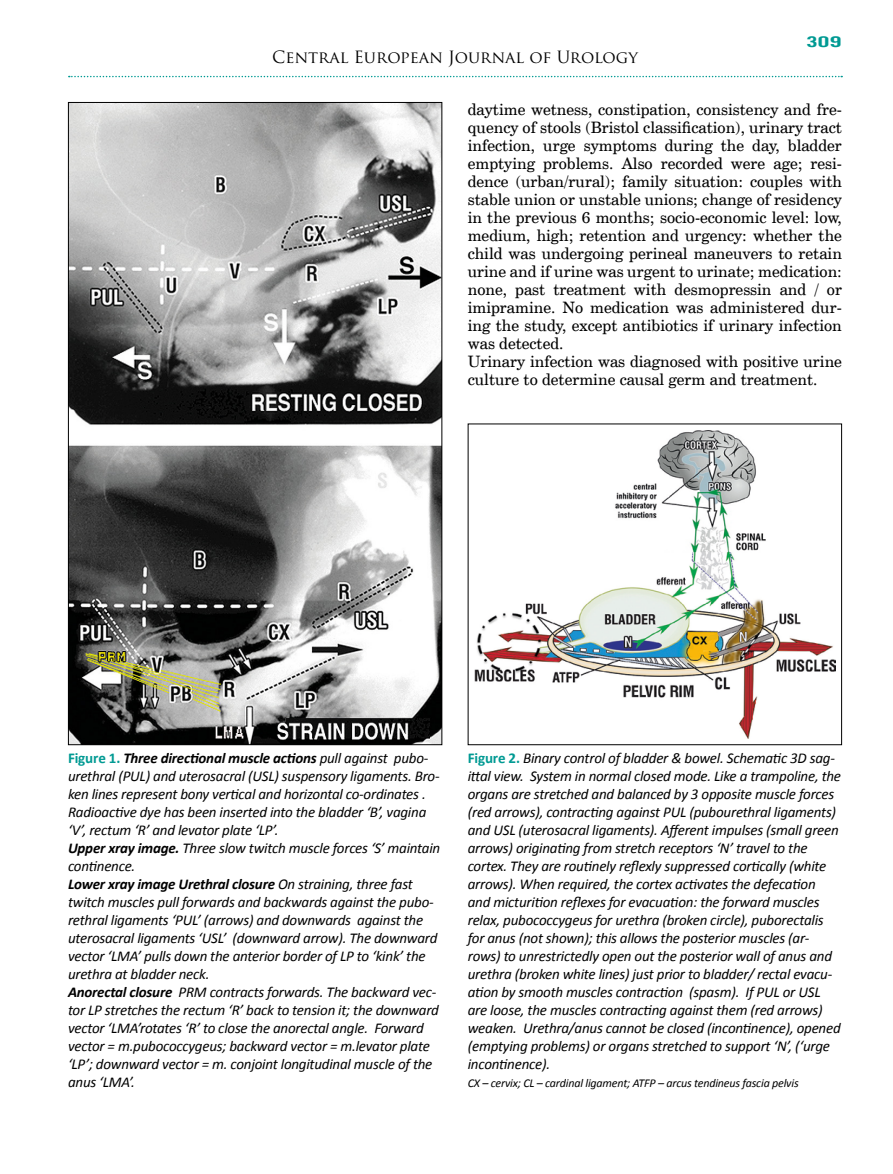
<style>
.page{position:relative;width:893px;height:1174px;background:#fff}
.page>*{position:absolute;margin:0;border:0;box-sizing:border-box;transform-origin:0 0}
.t1{font:16.5px "Trajan Pro";color:#000}
.t2{font:15.75px/18px "Cent Schbook EU";color:#000}
.t3{font:italic 15px/18px "Calibri";letter-spacing:-.015em;color:#000}
.t4{font:15px "Alternate Gothic No 2 EU";color:#009a93;scale:2 1}
.t5{font:italic 12px "Calibri";letter-spacing:-.015em;color:#000}
.s1{font-weight:700;font-style:normal;color:#009a93}
.s2{font-weight:700}
</style>
<div class="page">
<svg style="left:69px;top:76px;width:773px;height:1px"></svg>
<img style="left:70px;top:104px;width:370px;height:639px">
<img style="left:475px;top:430px;width:360px;height:308px">
<div style="left:468px;top:423px;width:374px;height:322px;border:1px solid #000"></div>
<p class="t4" style="left:806px;top:33px;width:19px">309</p>
<p class="t1" style="left:272px;top:47px;width:367px">Central European Journal of Urology</p>
<p class="t2" style="left:468px;top:101px;width:376px">daytime wetness, constipation, consistency and fre&shy;quency of stools (Bristol classification), urinary tract infection, urge symptoms during the day, bladder emptying problems. Also recorded were age; resi&shy;dence (urban/rural); family situation: couples with stable union or unstable unions; change of residency in the previous 6 months; socio-economic level: low, medium, high; retention and urgency: whether the child was undergoing perineal maneuvers to retain urine and if urine was urgent to urinate; medication: none, past treatment with desmopressin and / or imipramine. No medication was administered dur&shy;ing the study, except antibiotics if urinary infection was detected.<br>Urinary infection was diagnosed with positive urine culture to determine causal germ and treatment.</p>
<p class="t3" style="left:68px;top:748px;width:374px"><span class="s1">Figure 1.</span> <span class="s2">Three directional muscle actions</span> pull against pubo&shy;urethral (PUL) and uterosacral (USL) suspensory ligaments. Bro&shy;ken lines represent bony vertical and horizontal co-ordinates .<br>Radioactive dye has been inserted into the bladder ‘B’, vagina ‘V’, rectum ‘R’ and levator plate ‘LP’.<br><span class="s2">Upper xray image.</span> Three slow twitch muscle forces ‘S’ maintain continence.<br><span class="s2">Lower xray image Urethral closure</span> On straining, three fast twitch muscles pull forwards and backwards against the pubo&shy;rethral ligaments ‘PUL’ (arrows) and downwards against the uterosacral ligaments ‘USL’ (downward arrow). The downward vector ‘LMA’ pulls down the anterior border of LP to ‘kink’ the urethra at bladder neck.<br><span class="s2">Anorectal closure</span> PRM contracts forwards. The backward vec&shy;tor LP stretches the rectum ‘R’ back to tension it; the downward vector ‘LMA’rotates ‘R’ to close the anorectal angle. Forward vector = m.pubococcygeus; backward vector = m.levator plate ‘LP’; downward vector = m. conjoint longitudinal muscle of the anus ‘LMA’.</p>
<p class="t3" style="left:468px;top:748px;width:375px"><span class="s1">Figure 2.</span> Binary control of bladder &amp; bowel. Schematic 3D sag&shy;ittal view. System in normal closed mode. Like a trampoline, the organs are stretched and balanced by 3 opposite muscle forces (red arrows), contracting against PUL (pubourethral ligaments) and USL (uterosacral ligaments). Afferent impulses (small green arrows) originating from stretch receptors ‘N’ travel to the cortex. They are routinely reflexly suppressed cortically (white arrows). When required, the cortex activates the defecation and micturition reflexes for evacuation: the forward muscles relax, pubococcygeus for urethra (broken circle), puborectalis for anus (not shown); this allows the posterior muscles (ar&shy;rows) to unrestrictedly open out the posterior wall of anus and urethra (broken white lines) just prior to bladder/ rectal evacu&shy;ation by smooth muscles contraction (spasm). If PUL or USL are loose, the muscles contracting against them (red arrows) weaken. Urethra/anus cannot be closed (incontinence), opened (emptying problems) or organs stretched to support ‘N’, (‘urge incontinence).</p>
<p class="t5" style="left:468px;top:1075px;width:332px">CX – cervix; CL – cardinal ligament; ATFP – arcus tendineus fascia pelvis</p>
</div>
